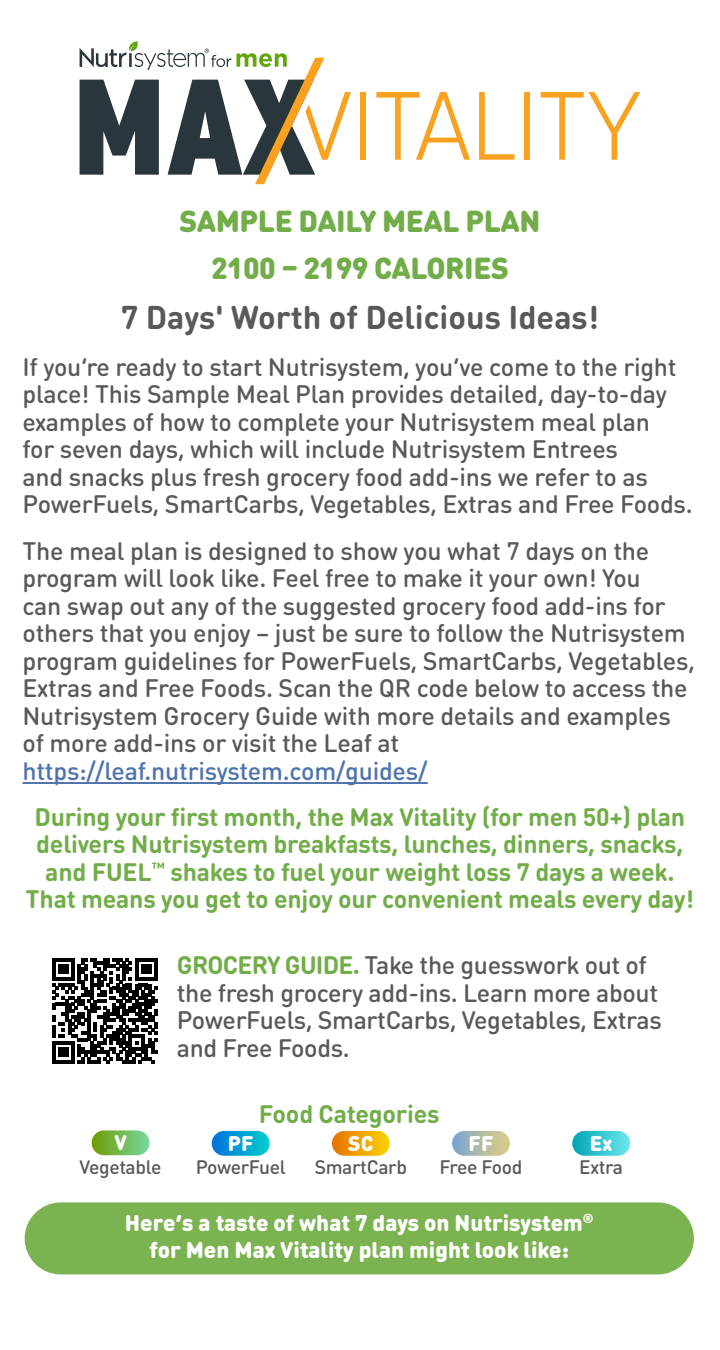
<style>
.page{position:relative;width:720px;height:1350px;background:#fff}
.page>*{position:absolute;margin:0;border:0;box-sizing:border-box;transform-origin:0 0}
.t1{font:700 32.5px "DIN Round OT";color:#58595b}
.t2{font:900 30px/47.2px "DIN Round OT";letter-spacing:-.015em;color:#72ad49;text-align:center}
.t3{font:500 25px/27.5px "DIN Round OT";letter-spacing:-.01em;color:#58595b}
.t4{font:700 25px/27.5px "DIN Round OT";letter-spacing:-.01em;color:#72ad49;text-align:center}
.t5{font:500 25px "DIN Round OT";letter-spacing:-.01em;color:#4f73ad}
.t6{font:900 22.5px/27px "DIN Round OT";color:#fff;text-align:center}
.t7{font:900 21px "DIN Round OT";color:#fff}
.t8{font:500 19.25px "DIN Round OT";letter-spacing:-.02em;color:#58595b}
.s1{font-weight:700;color:#72ad49}
</style>
<div class="page">
<hr style="left:22px;top:782px;width:406px;height:2px;background:#4f73ad">
<div style="left:452px;top:1131px;width:58px;height:25px;background:linear-gradient(to right,#7aa3cb,#dfd089);border-radius:12px"></div>
<div style="left:572px;top:1131px;width:58px;height:25px;background:linear-gradient(to right,#00a3b7,#6ce7eb);border-radius:12px"></div>
<div style="left:92px;top:1130px;width:58px;height:25px;background:linear-gradient(to right,#6a9a00,#80dba6);border-radius:12px"></div>
<svg style="left:212px;top:1131px;width:58px;height:25px"></svg>
<div style="left:332px;top:1131px;width:58px;height:25px;background:linear-gradient(to right,#e77200,#f9d40b);border-radius:12px"></div>
<svg style="left:52px;top:958px;width:106px;height:105px"></svg>
<div style="left:25px;top:1202px;width:669px;height:72px;background:#7bb350;border-radius:36px"></div>
<div style="left:360px;top:92px;width:6px;height:68px;background:#faa11f"></div>
<svg style="left:376px;top:92px;width:94px;height:68px"></svg>
<svg style="left:479px;top:92px;width:35px;height:68px"></svg>
<div style="left:524px;top:92px;width:6px;height:68px;background:#faa11f"></div>
<svg style="left:541px;top:92px;width:99px;height:68px"></svg>
<svg style="left:80px;top:41px;width:271px;height:143px"></svg>
<p class="t2" style="left:180px;top:197px;width:362px">SAMPLE DAILY MEAL PLAN<br>2100 – 2199 CALORIES</p>
<h1 class="t1" style="left:121px;top:296px;width:480px">7 Days' Worth of Delicious Ideas!</h1>
<p class="t3" style="left:22px;top:352px;width:672px">If you’re ready to start Nutrisystem, you’ve come to the right place! This Sample Meal Plan provides detailed, day-to-day examples of how to complete your Nutrisystem meal plan<br>for seven days, which will include Nutrisystem Entrees<br>and snacks plus fresh grocery food add-ins we refer to as PowerFuels, SmartCarbs, Vegetables, Extras and Free Foods.</p>
<p class="t3" style="left:22px;top:536px;width:674px">The meal plan is designed to show you what 7 days on the program will look like. Feel free to make it your own! You<br>can swap out any of the suggested grocery food add-ins for others that you enjoy – just be sure to follow the Nutrisystem program guidelines for PowerFuels, SmartCarbs, Vegetables, Extras and Free Foods. Scan the QR code below to access the Nutrisystem Grocery Guide with more details and examples of more add-ins or visit the Leaf at</p>
<p class="t5" style="left:22px;top:755px;width:407px">https://leaf.nutrisystem.com/guides/</p>
<p class="t4" style="left:26px;top:803px;width:670px">During your first month, the Max Vitality (for men 50+) plan delivers Nutrisystem breakfasts, lunches, dinners, snacks, and FUEL<sup>™</sup> shakes to fuel your weight loss 7 days a week.<br>That means you get to enjoy our convenient meals every day!</p>
<p class="t3" style="left:177px;top:951px;width:487px"><span class="s1">GROCERY GUIDE.</span> Take the guesswork out of the fresh grocery add-ins. Learn more about PowerFuels, SmartCarbs, Vegetables, Extras and Free Foods.</p>
<p class="t7" style="left:114px;top:1129px;width:14px">V</p>
<p class="t8" style="left:80px;top:1154px;width:83px">Vegetable</p>
<p class="t4" style="left:259px;top:1100px;width:182px">Food Categories</p>
<p class="t7" style="left:228px;top:1129px;width:27px">PF</p>
<p class="t8" style="left:196px;top:1155px;width:91px">PowerFuel</p>
<p class="t7" style="left:348px;top:1129px;width:27px">SC</p>
<p class="t8" style="left:315px;top:1155px;width:94px">SmartCarb</p>
<p class="t7" style="left:469px;top:1129px;width:26px">FF</p>
<p class="t8" style="left:439px;top:1155px;width:85px">Free Food</p>
<p class="t7" style="left:590px;top:1129px;width:24px">Ex</p>
<p class="t8" style="left:579px;top:1155px;width:46px">Extra</p>
<p class="t6" style="left:125px;top:1209px;width:470px">Here’s a taste of what 7 days on Nutrisystem<sup>® </sup>for Men Max Vitality plan might look like:</p>
</div>
